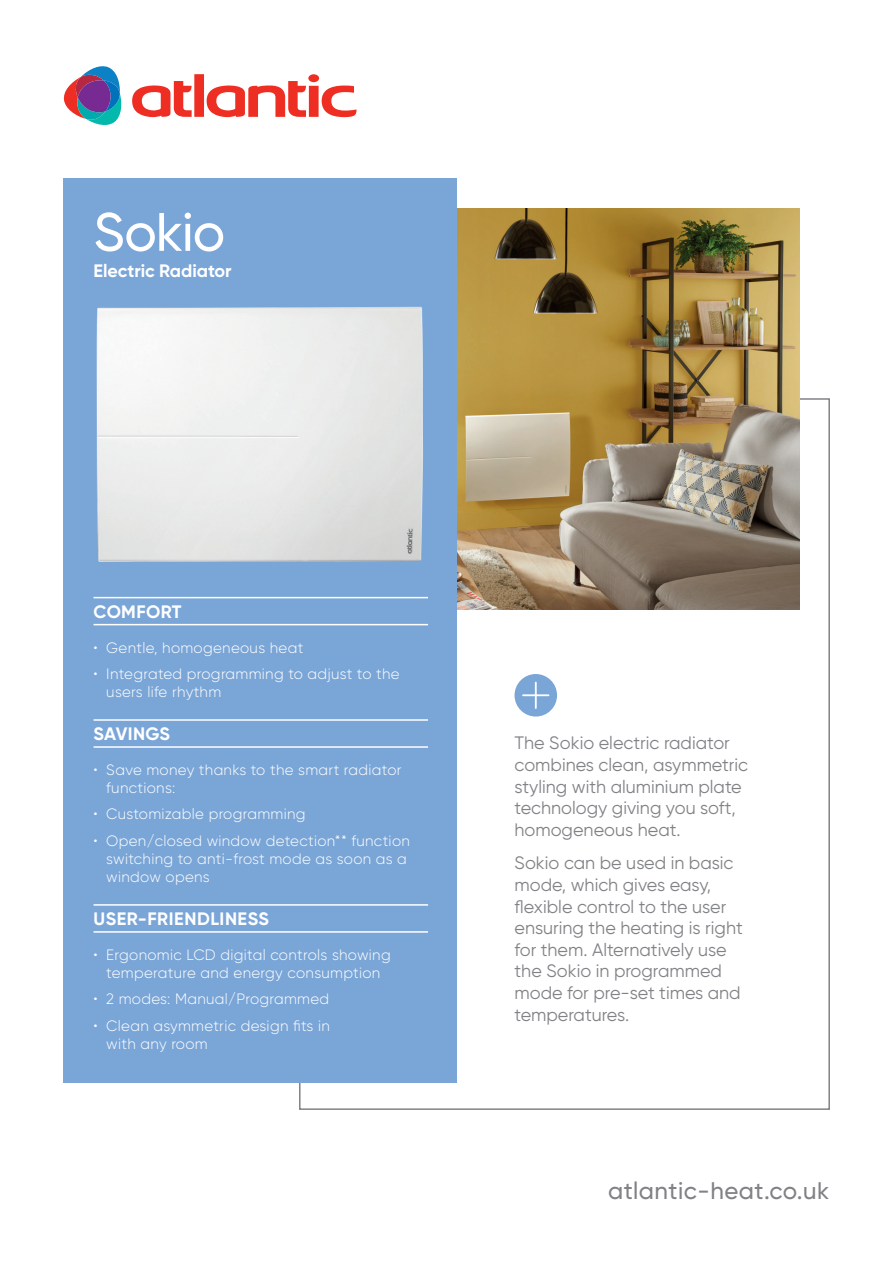
<style>
.page{position:relative;width:893px;height:1263px;background:#fff}
.page>*{position:absolute;margin:0;border:0;box-sizing:border-box;transform-origin:0 0}
.t1{font:500 54px "Gilroy";letter-spacing:-.02em;color:#fff}
.t2{font:500 24px "Gilroy";letter-spacing:.02em;color:#808285}
.t3{font:18px/21.6px "Gilroy";color:#808285}
.t4{font:700 18px "Gilroy";letter-spacing:.015em;color:#fff}
.t5{font:300 15px/18px "Gilroy";letter-spacing:.02em;color:#fff}
</style>
<div class="page">
<svg style="left:298px;top:397px;width:532px;height:713px"></svg>
<img style="left:457px;top:208px;width:342px;height:401px">
<svg style="left:64px;top:66px;width:58px;height:59px"></svg>
<svg style="left:132px;top:74px;width:224px;height:43px"></svg>
<div style="left:64px;top:178px;width:393px;height:904px;background:#7aa5d7"></div>
<hr style="left:94px;top:597px;width:334px;height:1px;background:#fff">
<hr style="left:94px;top:624px;width:334px;height:1px;background:#fff">
<hr style="left:94px;top:719px;width:334px;height:2px;background:#fff">
<hr style="left:94px;top:746px;width:334px;height:2px;background:#fff">
<hr style="left:94px;top:904px;width:334px;height:2px;background:#fff">
<hr style="left:94px;top:931px;width:334px;height:2px;background:#fff">
<img style="left:96px;top:306px;width:327px;height:256px">
<div style="left:514px;top:674px;width:43px;height:42px;background:#7aa5d7;border-radius:50%"></div>
<hr style="left:535px;top:682px;width:2px;height:26px;background:#fff">
<hr style="left:523px;top:694px;width:26px;height:2px;background:#fff">
<h1 class="t1" style="left:94px;top:199px;width:133px">Sokio</h1>
<p class="t4" style="left:94px;top:259px;width:140px">Electric Radiator</p>
<p class="t4" style="left:94px;top:600px;width:89px">COMFORT</p>
<p class="t5" style="left:94px;top:638px;width:211px">• Gentle, homogeneous heat</p>
<p class="t5" style="left:106px;top:665px;width:295px;text-indent:-13px">• Integrated programming to adjust to the users life rhythm</p>
<p class="t4" style="left:94px;top:722px;width:78px">SAVINGS</p>
<p class="t5" style="left:106px;top:760px;width:297px;text-indent:-13px">• Save money thanks to the smart radiator functions:</p>
<p class="t5" style="left:94px;top:805px;width:213px">• Customizable programming</p>
<p class="t5" style="left:106px;top:831px;width:305px;text-indent:-13px">• Open/closed window detection** function switching to anti-frost mode as soon as a window opens</p>
<p class="t4" style="left:94px;top:907px;width:177px">USER-FRIENDLINESS</p>
<p class="t5" style="left:94px;top:945px;width:299px;text-align:center">• Ergonomic LCD digital controls showing temperature and energy consumption</p>
<p class="t5" style="left:94px;top:990px;width:237px">• 2 modes: Manual/Programmed</p>
<p class="t5" style="left:106px;top:1016px;width:225px;text-indent:-13px">• Clean asymmetric design fits in with any room</p>
<p class="t3" style="left:514px;top:732px;width:235px">The Sokio electric radiator combines clean, asymmetric styling with aluminium plate technology giving you soft, homogeneous heat.</p>
<p class="t3" style="left:514px;top:852px;width:230px">Sokio can be used in basic mode, which gives easy, flexible control to the user ensuring the heating is right for them. Alternatively use the Sokio in programmed mode for pre-set times and temperatures.</p>
<h2 class="t2" style="left:608px;top:1176px;width:223px">atlantic-heat.co.uk</h2>
</div>
